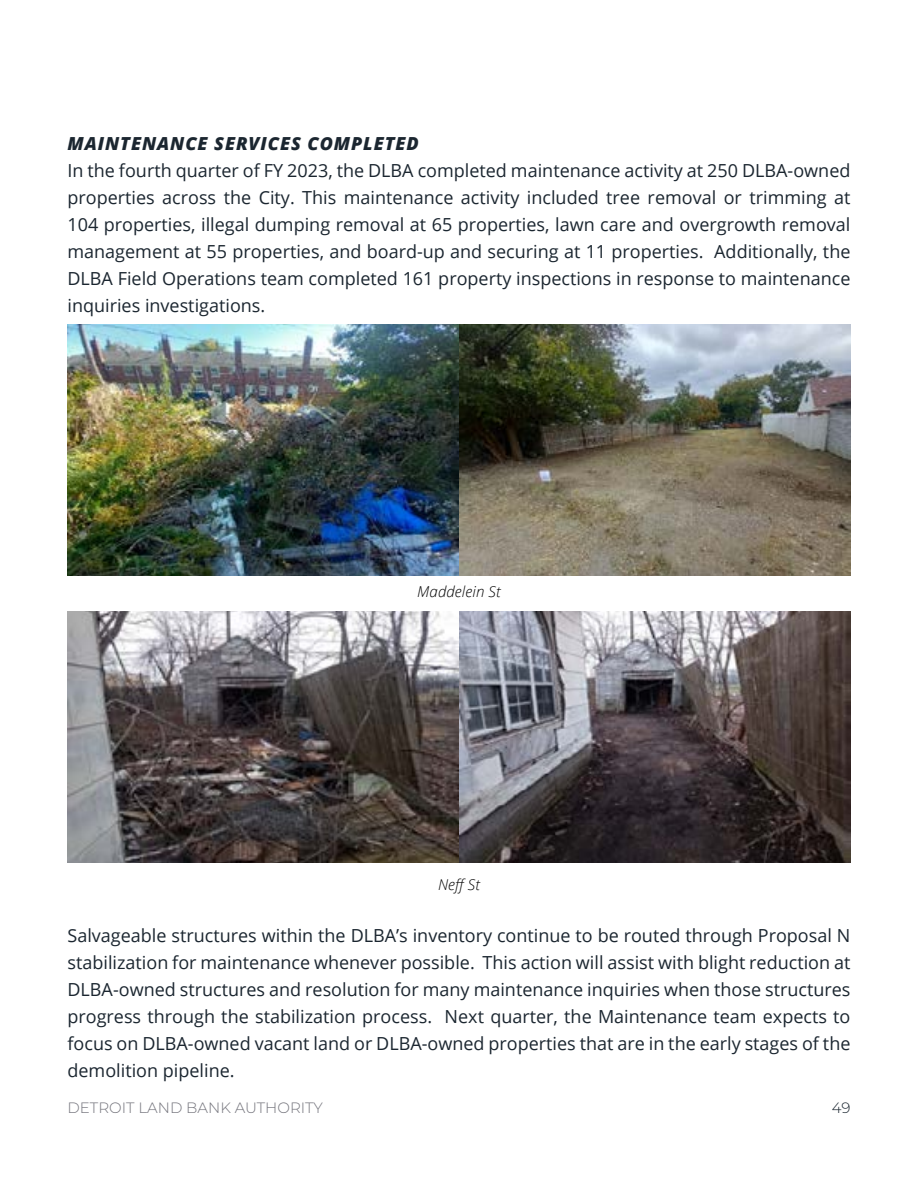
<style>
.page{position:relative;width:918px;height:1188px;background:#fff}
.page>*{position:absolute;margin:0;border:0;box-sizing:border-box;transform-origin:0 0}
.t1{font:18px/27px "Open Sans";color:#1b2630;text-align:justify}
.t2{font:italic 800 18px "Open Sans";letter-spacing:.05em;color:#1b2630}
.t3{font:300 15px "Montserrat";color:#73737b}
.t4{font:italic 300 15px "Open Sans";letter-spacing:.01em;color:#000}
.t5{font:300 15px "Montserrat";color:#1b2630}
</style>
<div class="page">
<img style="left:68px;top:325px;width:782px;height:251px">
<img style="left:68px;top:612px;width:782px;height:251px">
<p class="t2" style="left:68px;top:130px;width:353px">MAINTENANCE SERVICES COMPLETED</p>
<p class="t1" style="left:68px;top:157px;width:785px">In the fourth quarter of FY 2023, the DLBA completed maintenance activity at 250 DLBA-owned properties across the City. This maintenance activity included tree removal or trimming at 104 properties, illegal dumping removal at 65 properties, lawn care and overgrowth removal management at 55 properties, and board-up and securing at 11 properties. Additionally, the DLBA Field Operations team completed 161 property inspections in response to maintenance inquiries investigations.</p>
<p class="t4" style="left:417px;top:581px;width:85px">Maddelein St</p>
<p class="t4" style="left:438px;top:874px;width:43px">Neff St</p>
<p class="t1" style="left:68px;top:922px;width:785px">Salvageable structures within the DLBA’s inventory continue to be routed through Proposal N stabilization for maintenance whenever possible. This action will assist with blight reduction at DLBA-owned structures and resolution for many maintenance inquiries when those structures progress through the stabilization process. Next quarter, the Maintenance team expects to focus on DLBA-owned vacant land or DLBA-owned properties that are in the early stages of the demolition pipeline.</p>
<p class="t3" style="left:68px;top:1097px;width:257px">DETROIT LAND BANK AUTHORITY</p>
<p class="t5" style="left:832px;top:1097px;width:20px">49</p>
</div>
